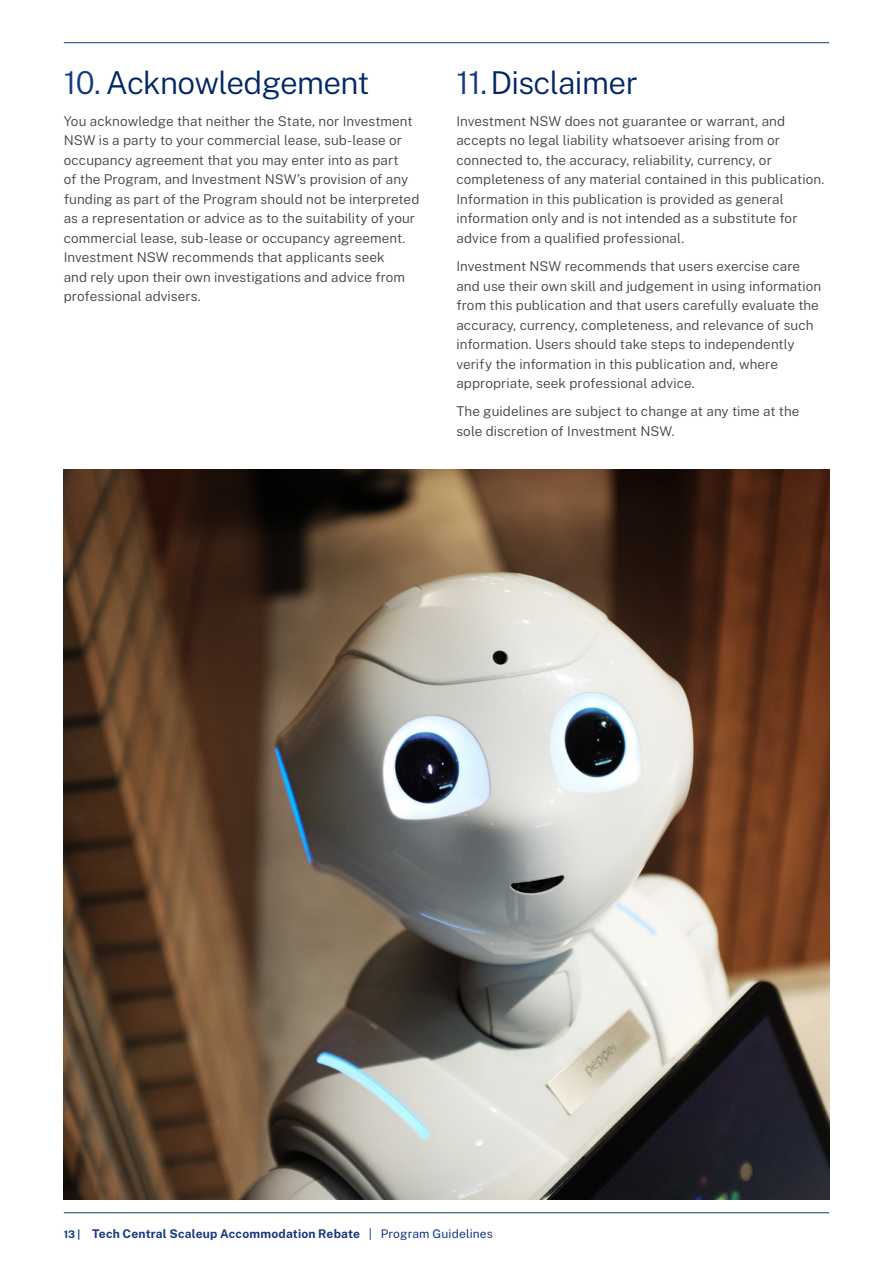
<style>
.page{position:relative;width:893px;height:1263px;background:#fff}
.page>*{position:absolute;margin:0;border:0;box-sizing:border-box;transform-origin:0 0}
.t1{font:300 31.5px "Public Sans";letter-spacing:-.02em;color:#002664}
.Body{font:300 13.5px/19.5px "Public Sans";letter-spacing:.005em;color:#414042}
.t2{font:700 12px "Public Sans";letter-spacing:.015em;color:#15397f}
.s1{color:#15397f}
.s2{font-size:10.5px}
.s3{font-weight:400}
</style>
<div class="page">
<hr style="left:64px;top:42px;width:765px;height:1px;background:#15397f">
<hr style="left:64px;top:1212px;width:765px;height:1px;background:#15397f">
<img style="left:64px;top:470px;width:765px;height:729px">
<p class="t1" style="left:64px;top:59px;width:307px"><span class="s1">10.</span> Acknowledgement</p>
<p class="Body" style="left:64px;top:110px;width:357px">You acknowledge that neither the State, nor Investment NSW is a party to your commercial lease, sub-lease or occupancy agreement that you may enter into as part<br>of the Program, and Investment NSW’s provision of any funding as part of the Program should not be interpreted as a representation or advice as to the suitability of your commercial lease, sub-lease or occupancy agreement.<br>Investment NSW recommends that applicants seek<br>and rely upon their own investigations and advice from professional advisers.</p>
<p class="t1" style="left:456px;top:59px;width:183px"><span class="s1">11.</span>Disclaimer</p>
<p class="Body" style="left:456px;top:110px;width:369px">Investment NSW does not guarantee or warrant, and accepts no legal liability whatsoever arising from or connected to, the accuracy, reliability, currency, or completeness of any material contained in this publication.<br>Information in this publication is provided as general information only and is not intended as a substitute for advice from a qualified professional.</p>
<p class="Body" style="left:456px;top:255px;width:366px">Investment NSW recommends that users exercise care and use their own skill and judgement in using information from this publication and that users carefully evaluate the accuracy, currency, completeness, and relevance of such information. Users should take steps to independently verify the information in this publication and, where appropriate, seek professional advice.</p>
<p class="Body" style="left:456px;top:400px;width:345px">The guidelines are subject to change at any time at the sole discretion of Investment NSW.</p>
<p class="t2" style="left:64px;top:1225px;width:431px"><span class="s2">13 |</span> Tech Central Scaleup Accommodation Rebate <span class="s3">| Program Guidelines</span></p>
</div>
